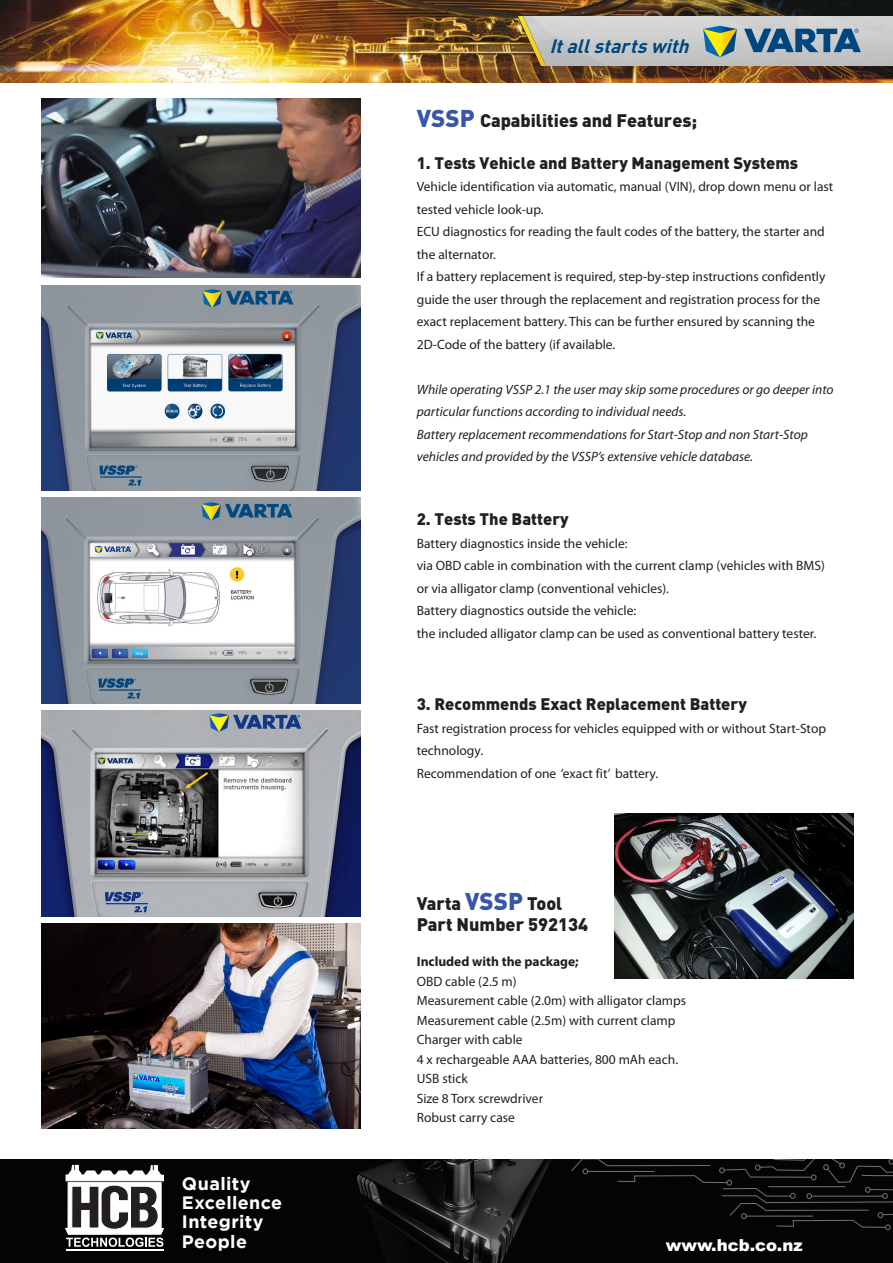
<style>
.page{position:relative;width:893px;height:1263px;background:#fff}
.page>*{position:absolute;margin:0;border:0;box-sizing:border-box;transform-origin:0 0}
.t1{font:italic 700 19.2px "DIN Pro";color:#00467e}
.t2{font:900 18px/21.6px "DIN Pro";color:#231f20}
.t3{font:900 18px "DIN";color:#231f20}
.t4{font:700 17.85px "Gotham";letter-spacing:.02em;color:#fff}
.t5{font:900 16.5px "DIN";color:#231f20}
.t6{font:900 16.5px "Arial";color:#fff}
.t7{font:13.5px/22.5px "Myriad Pro";color:#231f20}
.t8{font:italic 13.5px/22.5px "Myriad Pro";color:#231f20}
.t9{font:700 13.5px/19.5px "Myriad Pro";color:#231f20}
.s1{font-size:24px;color:#3856a5}
.s2{font-family:"DIN";font-size:24px;color:#3856a5}
.s3{font-weight:400}
</style>
<div class="page">
<img style="left:0;top:0;width:893px;height:82px">
<img style="left:446px;top:16px;width:352px;height:50px">
<img style="left:798px;top:16px;width:95px;height:50px">
<svg style="left:703px;top:26px;width:34px;height:31px"></svg>
<svg style="left:744px;top:29px;width:117px;height:23px"></svg>
<img style="left:0;top:1159px;width:893px;height:104px">
<svg style="left:563px;top:1159px;width:330px;height:71px"></svg>
<svg style="left:66px;top:1165px;width:97px;height:82px"></svg>
<hr style="left:66px;top:1249px;width:97px;height:2px;background:#fff">
<img style="left:614px;top:814px;width:239px;height:164px">
<img style="left:42px;top:710px;width:319px;height:206px">
<img style="left:42px;top:285px;width:319px;height:206px">
<img style="left:42px;top:98px;width:319px;height:180px">
<img style="left:42px;top:498px;width:318px;height:205px">
<img style="left:42px;top:923px;width:318px;height:206px">
<p class="t1" style="left:549px;top:33px;width:147px">Itallstartswith</p>
<p class="t3" style="left:417px;top:109px;width:282px"><span class="s1">VSSP</span> Capabilities and Features;</p>
<p class="t5" style="left:417px;top:152px;width:383px">1. Tests Vehicle and Battery Management Systems</p>
<p class="t7" style="left:417px;top:175px;width:418px">Vehicle identification via automatic, manual (VIN), drop down menu or last tested vehicle look-up.</p>
<p class="t7" style="left:417px;top:220px;width:410px">ECU diagnostics for reading the fault codes of the battery, the starter and the alternator.</p>
<p class="t7" style="left:417px;top:265px;width:410px">If a battery replacement is required, step-by-step instructions confidently guide the user through the replacement and registration process for the exact replacement battery. This can be further ensured by scanning the 2D-Code of the battery (if available.</p>
<p class="t8" style="left:417px;top:378px;width:418px">While operating VSSP 2.1 the user may skip some procedures or go deeper into particular functions according to individual needs.</p>
<p class="t8" style="left:417px;top:423px;width:393px">Battery replacement recommendations for Start-Stop and non Start-Stop vehicles and provided by the VSSP’s extensive vehicle database.</p>
<p class="t5" style="left:417px;top:508px;width:153px">2. Tests The Battery</p>
<p class="t7" style="left:417px;top:532px;width:410px">Battery diagnostics inside the vehicle:<br>via OBD cable in combination with the current clamp (vehicles with BMS) or via alligator clamp (conventional vehicles).</p>
<p class="t7" style="left:417px;top:599px;width:401px">Battery diagnostics outside the vehicle:<br>the included alligator clamp can be used as conventional battery tester.</p>
<p class="t5" style="left:417px;top:693px;width:332px">3. Recommends Exact Replacement Battery</p>
<p class="t7" style="left:417px;top:716px;width:411px">Fast registration process for vehicles equipped with or without Start-Stop technology.</p>
<p class="t7" style="left:417px;top:761px;width:243px">Recommendation of one ‘exact fit’ battery.</p>
<p class="t2" style="left:417px;top:892px;width:173px">Varta <span class="s2">VSSP</span> Tool<br>Part Number 592134</p>
<p class="t9" style="left:417px;top:951px;width:164px">Included with the package;<br><span class="s3">OBD cable (2.5 m)</span></p>
<p class="t7" style="left:417px;top:989px;width:271px">Measurement cable (2.0m) with alligator clamps</p>
<p class="t7" style="left:417px;top:1009px;width:260px">Measurement cable (2.5m) with current clamp</p>
<p class="t7" style="left:417px;top:1028px;width:107px">Charger with cable</p>
<p class="t7" style="left:417px;top:1048px;width:263px">4 x rechargeable AAA batteries, 800 mAh each.</p>
<p class="t7" style="left:417px;top:1067px;width:52px">USB stick</p>
<p class="t7" style="left:417px;top:1088px;width:128px;line-height:19.5px">Size 8 Torx screwdriver<br>Robust carry case</p>
<p class="t4" style="left:182px;top:1171px;width:70px">Quality</p>
<p class="t4" style="left:182px;top:1210px;width:83px">Integrity</p>
<p class="t4" style="left:182px;top:1191px;width:102px">Excellence</p>
<p class="t4" style="left:182px;top:1229px;width:67px">People</p>
<p class="t6" style="left:666px;top:1233px;width:138px">www.hcb.co.nz</p>
</div>
